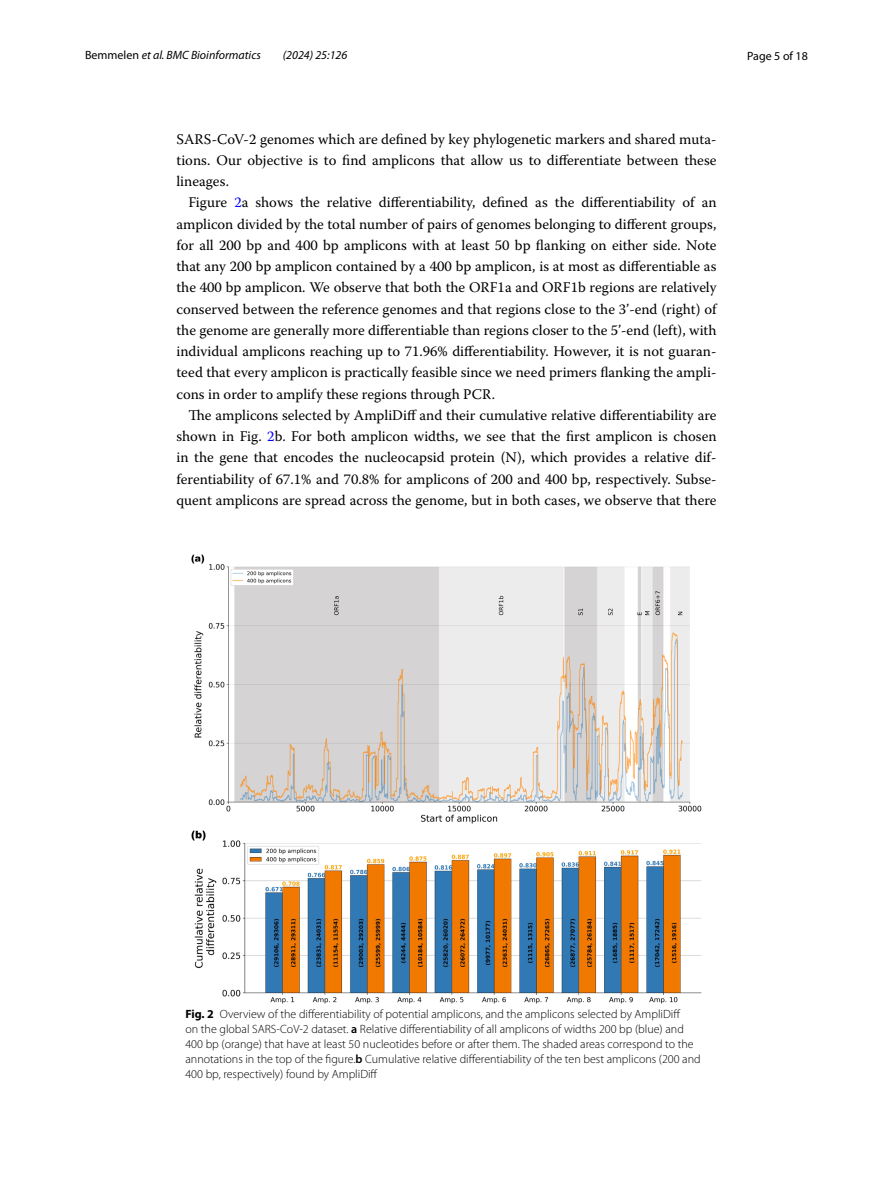
<style>
.page{position:relative;width:893px;height:1187px;background:#fff}
.page>*{position:absolute;margin:0;border:0;box-sizing:border-box;transform-origin:0 0}
.t1{font:14.7px/21.1px "Warnock Pro";color:#000;text-align:justify}
.t2{font:300 12px/15px "Myriad Pro";color:#000}
.t3{font:italic 12px "Myriad Pro";color:#000}
.t4{font:12px "Myriad Pro";color:#000}
.s1{font-style:normal}
.s2{color:#00f}
.s3{font-weight:700}
.s4{font-weight:600}
</style>
<div class="page">
<img style="left:191px;top:554px;width:511px;height:449px">
<p class="t3" style="left:85px;top:48px;width:177px"><span class="s1">Bemmelen</span> et al. BMC Bioinformatics</p>
<p class="t3" style="left:283px;top:48px;width:66px">(2024) 25:126</p>
<p class="t4" style="left:747px;top:48px;width:62px">Page 5 of 18</p>
<p class="t1" style="left:176px;top:128px;width:542px">SARS-CoV-2 genomes which are defined by key phylogenetic markers and shared muta&shy;tions. Our objective is to find amplicons that allow us to differentiate between these lineages.</p>
<p class="t1" style="left:176px;top:192px;width:542px;text-indent:12px">Figure <span class="s2">2</span>a shows the relative differentiability, defined as the differentiability of an amplicon divided by the total number of pairs of genomes belonging to different groups, for all 200 bp and 400 bp amplicons with at least 50 bp flanking on either side. Note that any 200 bp amplicon contained by a 400 bp amplicon, is at most as differentiable as the 400 bp amplicon. We observe that both the ORF1a and ORF1b regions are relatively conserved between the reference genomes and that regions close to the 3’-end (right) of the genome are generally more differentiable than regions closer to the 5’-end (left), with individual amplicons reaching up to 71.96% differentiability. However, it is not guaran&shy;teed that every amplicon is practically feasible since we need primers flanking the ampli&shy;cons in order to amplify these regions through PCR.</p>
<p class="t1" style="left:176px;top:404px;width:542px;text-indent:12px">The amplicons selected by AmpliDiff and their cumulative relative differentiability are shown in Fig. <span class="s2">2</span>b. For both amplicon widths, we see that the first amplicon is chosen in the gene that encodes the nucleocapsid protein (N), which provides a relative dif&shy;ferentiability of 67.1% and 70.8% for amplicons of 200 and 400 bp, respectively. Subse&shy;quent amplicons are spread across the genome, but in both cases, we observe that there</p>
<p class="t2" style="left:185px;top:1006px;width:517px"><span class="s3">Fig. 2</span> Overview of the differentiability of potential amplicons, and the amplicons selected by AmpliDiff<br>on the global SARS-CoV-2 dataset. <span class="s4">a</span> Relative differentiability of all amplicons of widths 200 bp (blue) and 400 bp (orange) that have at least 50 nucleotides before or after them. The shaded areas correspond to the annotations in the top of the figure.<span class="s4">b</span> Cumulative relative differentiability of the ten best amplicons (200 and 400 bp, respectively) found by AmpliDiff</p>
</div>
